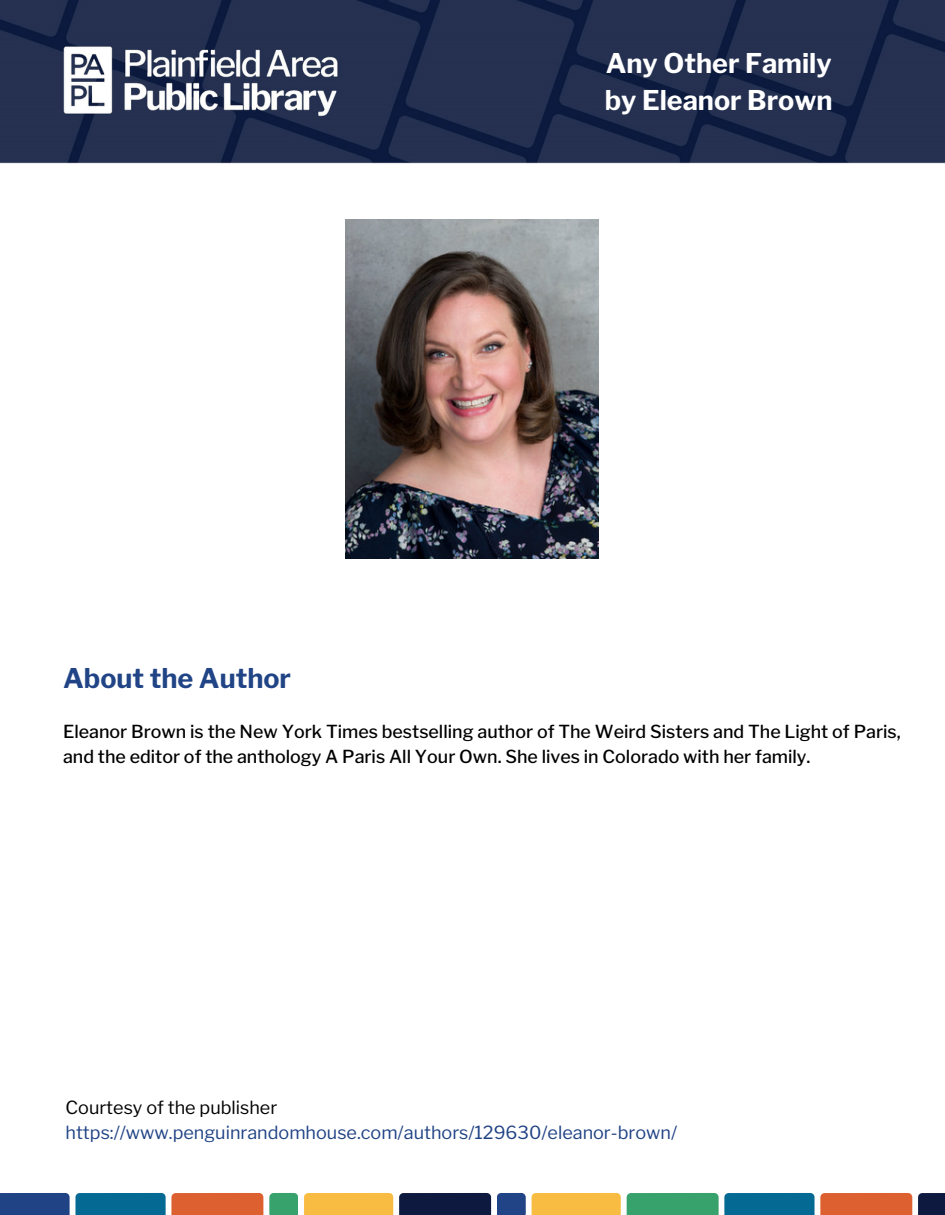
<style>
.page{position:relative;width:945px;height:1215px;background:#fff}
.page>*{position:absolute;margin:0;border:0;box-sizing:border-box;transform-origin:0 0}
.t1{font:700 27px "Libre Franklin";color:#fff}
.t2{font:700 27px "Libre Franklin";color:#204485}
.t3{font:18px "Libre Franklin";color:#204385}
.t4{font:18px "Libre Franklin";color:#000}
.t5{font:500 17.85px/24.8px "Libre Franklin";color:#000}
</style>
<div class="page">
<img style="left:0;top:0;width:945px;height:163px">
<svg style="left:0;top:1193px;width:263px;height:22px;background:#626372"></svg>
<svg style="left:269px;top:1193px;width:29px;height:22px"></svg>
<div style="left:304px;top:1193px;width:89px;height:22px;background:#f8bc42"></div>
<div style="left:399px;top:1193px;width:92px;height:22px;background:#0d193e"></div>
<svg style="left:497px;top:1193px;width:29px;height:22px"></svg>
<div style="left:532px;top:1193px;width:89px;height:22px;background:#f8bc42"></div>
<svg style="left:627px;top:1193px;width:285px;height:22px;background:#657f6b"></svg>
<div style="left:918px;top:1193px;width:27px;height:22px;background:#0d193e"></div>
<img style="left:346px;top:220px;width:253px;height:339px">
<p class="t1" style="left:606px;top:47px;width:227px">Any Other Family</p>
<p class="t1" style="left:605px;top:84px;width:229px">by Eleanor Brown</p>
<p class="t2" style="left:63px;top:662px;width:230px">About the Author</p>
<p class="t5" style="left:63px;top:719px;width:839px">Eleanor Brown is the New York Times bestselling author of The Weird Sisters and The Light of Paris, and the editor of the anthology A Paris All Your Own. She lives in Colorado with her family.</p>
<p class="t4" style="left:66px;top:1096px;width:213px">Courtesy of the publisher</p>
<p class="t3" style="left:66px;top:1121px;width:613px">https://www.penguinrandomhouse.com/authors/129630/eleanor-brown/</p>
</div>
